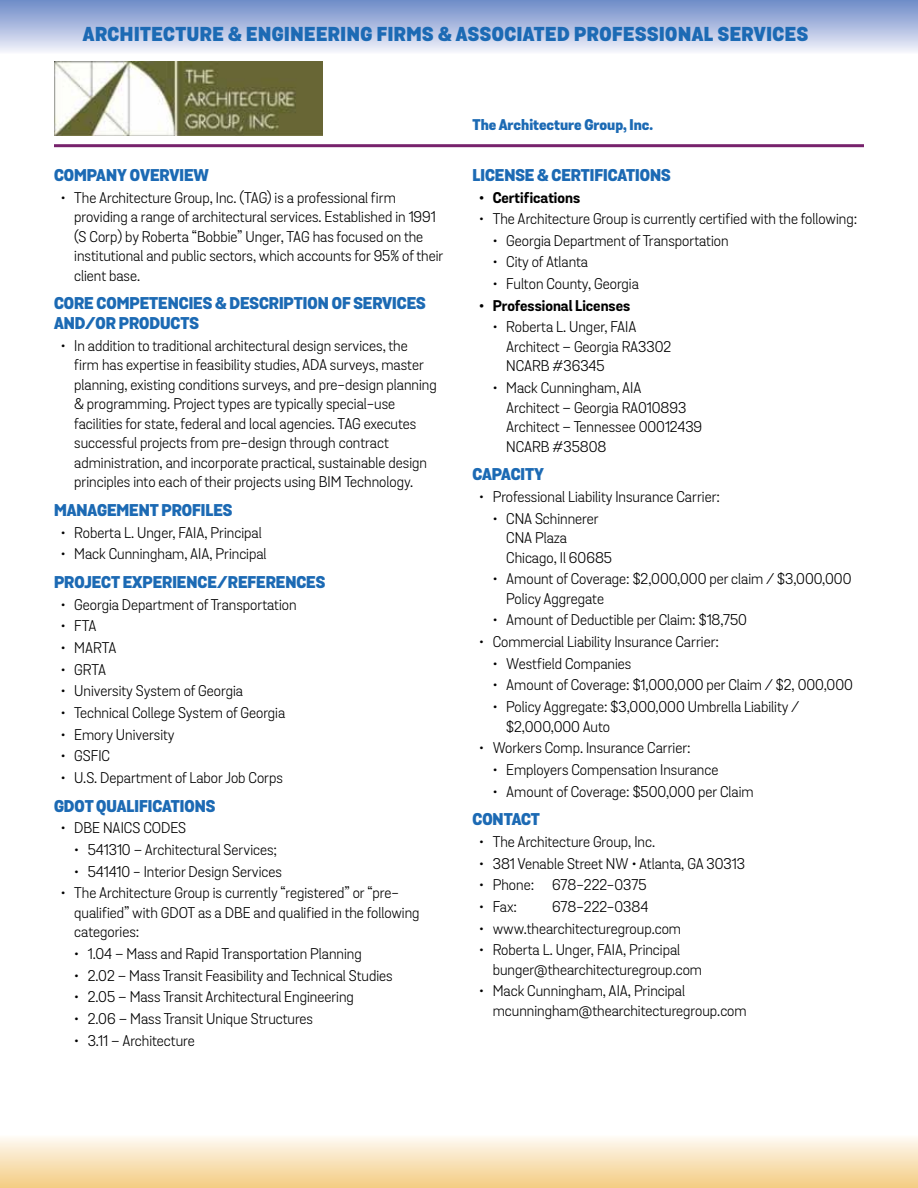
<style>
.page{position:relative;width:918px;height:1188px;background:#fff}
.page>*{position:absolute;margin:0;border:0;box-sizing:border-box;transform-origin:0 0}
.t1{font:900 19.5px "Grota Sans";letter-spacing:.03em;color:#1c6ab4}
.Subheading{font:800 16.5px/19.8px "Grota Sans";color:#1c6ab4}
.t2{font:15px/19.5px "Grota Sans";color:#000}
.t3{font:700 15px "Grota Sans";color:#000}
.Company_Name{font:800 15px "Grota Sans";color:#1c6ab4}
</style>
<div class="page">
<div style="left:0;top:0;width:918px;height:54px;background:linear-gradient(to bottom,#6c89c7,#f3f3fb)"></div>
<div style="left:0;top:1134px;width:918px;height:54px;background:linear-gradient(to bottom,#fefcf9,#f4cd84)"></div>
<hr style="left:54px;top:144px;width:810px;height:3px;background:#77226c">
<img style="left:54px;top:62px;width:269px;height:74px">
<h1 class="t1" style="left:83px;top:21px;width:727px">ARCHITECTURE &amp; ENGINEERING FIRMS &amp; ASSOCIATED PROFESSIONAL SERVICES</h1>
<p class="Subheading" style="left:54px;top:166px;width:156px">COMPANY OVERVIEW</p>
<p class="t2" style="left:74px;top:188px;width:371px;text-indent:-14px">• The Architecture Group, Inc. (TAG) is a professional firm providing a range of architectural services. Established in 1991 (S Corp) by Roberta “Bobbie” Unger, TAG has focused on the institutional and public sectors, which accounts for 95% of their client base.</p>
<p class="Subheading" style="left:54px;top:295px;width:373px">CORE COMPETENCIES &amp; DESCRIPTION OF SERVICES<br>AND/OR PRODUCTS</p>
<p class="t2" style="left:74px;top:336px;width:364px;text-indent:-14px">• In addition to traditional architectural design services, the<br>firm has expertise in feasibility studies, ADA surveys, master planning, existing conditions surveys, and pre-design planning &amp; programming. Project types are typically special-use facilities for state, federal and local agencies. TAG executes successful projects from pre-design through contract administration, and incorporate practical, sustainable design principles into each of their projects using BIM Technology.</p>
<p class="Subheading" style="left:54px;top:501px;width:180px">MANAGEMENT PROFILES</p>
<p class="t2" style="left:61px;top:523px;width:202px">• Roberta L. Unger, FAIA, Principal</p>
<p class="t2" style="left:61px;top:545px;width:207px">• Mack Cunningham, AIA, Principal</p>
<p class="Subheading" style="left:54px;top:573px;width:273px">PROJECT EXPERIENCE/REFERENCES</p>
<p class="t2" style="left:61px;top:595px;width:237px">• Georgia Department of Transportation</p>
<p class="t2" style="left:61px;top:617px;width:37px">• FTA</p>
<p class="t2" style="left:61px;top:638px;width:57px">• MARTA</p>
<p class="t2" style="left:61px;top:660px;width:47px">• GRTA</p>
<p class="t2" style="left:61px;top:682px;width:184px">• University System of Georgia</p>
<p class="t2" style="left:61px;top:703px;width:226px">• Technical College System of Georgia</p>
<p class="t2" style="left:61px;top:725px;width:116px">• Emory University</p>
<p class="t2" style="left:61px;top:746px;width:51px">• GSFIC</p>
<p class="t2" style="left:61px;top:768px;width:224px">• U.S. Department of Labor Job Corps</p>
<p class="Subheading" style="left:54px;top:797px;width:163px">GDOT QUALIFICATIONS</p>
<p class="t2" style="left:61px;top:819px;width:127px">• DBE NAICS CODES</p>
<p class="t2" style="left:74px;top:840px;width:204px">• 541310 – Architectural Services;</p>
<p class="t2" style="left:74px;top:862px;width:209px">• 541410 - Interior Design Services</p>
<p class="t2" style="left:74px;top:884px;width:347px;text-indent:-14px">• The Architecture Group is currently “registered” or “pre&shy;qualified” with GDOT as a DBE and qualified in the following categories:</p>
<p class="t2" style="left:74px;top:944px;width:289px">• 1.04 – Mass and Rapid Transportation Planning</p>
<p class="t2" style="left:74px;top:966px;width:320px">• 2.02 – Mass Transit Feasibility and Technical Studies</p>
<p class="t2" style="left:74px;top:987px;width:281px">• 2.05 – Mass Transit Architectural Engineering</p>
<p class="t2" style="left:74px;top:1009px;width:240px">• 2.06 – Mass Transit Unique Structures</p>
<p class="t2" style="left:74px;top:1031px;width:122px">• 3.11 – Architecture</p>
<p class="Company_Name" style="left:472px;top:116px;width:182px">The Architecture Group, Inc.</p>
<p class="Subheading" style="left:472px;top:166px;width:200px">LICENSE &amp; CERTIFICATIONS</p>
<p class="t3" style="left:479px;top:188px;width:102px">• Certifications</p>
<p class="t2" style="left:479px;top:209px;width:379px">• The Architecture Group is currently certified with the following:</p>
<p class="t2" style="left:493px;top:231px;width:237px">• Georgia Department of Transportation</p>
<p class="t2" style="left:493px;top:253px;width:97px">• City of Atlanta</p>
<p class="t2" style="left:493px;top:274px;width:148px">• Fulton County, Georgia</p>
<p class="t3" style="left:479px;top:296px;width:153px">• Professional Licenses</p>
<p class="t2" style="left:506px;top:318px;width:167px;text-indent:-14px">• Roberta L. Unger, FAIA<br>Architect – Georgia RA3302<br>NCARB #36345</p>
<p class="t2" style="left:506px;top:378px;width:198px;text-indent:-14px">• Mack Cunningham, AIA<br>Architect – Georgia RA010893<br>Architect – Tennessee 00012439<br>NCARB #35808</p>
<p class="Subheading" style="left:472px;top:466px;width:73px">CAPACITY</p>
<p class="t2" style="left:479px;top:487px;width:242px">• Professional Liability Insurance Carrier:</p>
<p class="t2" style="left:506px;top:509px;width:107px;text-indent:-14px">• CNA Schinnerer<br>CNA Plaza<br>Chicago, Il 60685</p>
<p class="t2" style="left:506px;top:570px;width:347px;text-indent:-14px">• Amount of Coverage: $2,000,000 per claim / $3,000,000<br>Policy Aggregate</p>
<p class="t2" style="left:493px;top:611px;width:256px">• Amount of Deductible per Claim: $18,750</p>
<p class="t2" style="left:479px;top:632px;width:241px">• Commercial Liability Insurance Carrier:</p>
<p class="t2" style="left:493px;top:654px;width:140px">• Westfield Companies</p>
<p class="t2" style="left:493px;top:676px;width:362px">• Amount of Coverage: $1,000,000 per Claim / $2, 000,000</p>
<p class="t2" style="left:506px;top:697px;width:295px;text-indent:-14px">• Policy Aggregate: $3,000,000 Umbrella Liability / $2,000,000 Auto</p>
<p class="t2" style="left:479px;top:739px;width:213px">• Workers Comp. Insurance Carrier:</p>
<p class="t2" style="left:493px;top:760px;width:227px">• Employers Compensation Insurance</p>
<p class="t2" style="left:493px;top:782px;width:262px">• Amount of Coverage: $500,000 per Claim</p>
<p class="Subheading" style="left:472px;top:811px;width:69px">CONTACT</p>
<p class="t2" style="left:479px;top:832px;width:177px">• The Architecture Group, Inc.</p>
<p class="t2" style="left:479px;top:854px;width:267px">• 381 Venable Street NW • Atlanta, GA 30313</p>
<p class="t2" style="left:479px;top:876px;width:169px">• Phone: 678-222-0375</p>
<p class="t2" style="left:479px;top:897px;width:39px">• Fax:</p>
<p class="t2" style="left:552px;top:897px;width:98px">678-222-0384</p>
<p class="t2" style="left:479px;top:919px;width:203px">• www.thearchitecturegroup.com</p>
<p class="t2" style="left:493px;top:941px;width:211px;text-indent:-14px">• Roberta L. Unger, FAIA, Principal bunger@thearchitecturegroup.com</p>
<p class="t2" style="left:493px;top:982px;width:255px;text-indent:-14px">• Mack Cunningham, AIA, Principal mcunningham@thearchitecturegroup.com</p>
</div>
